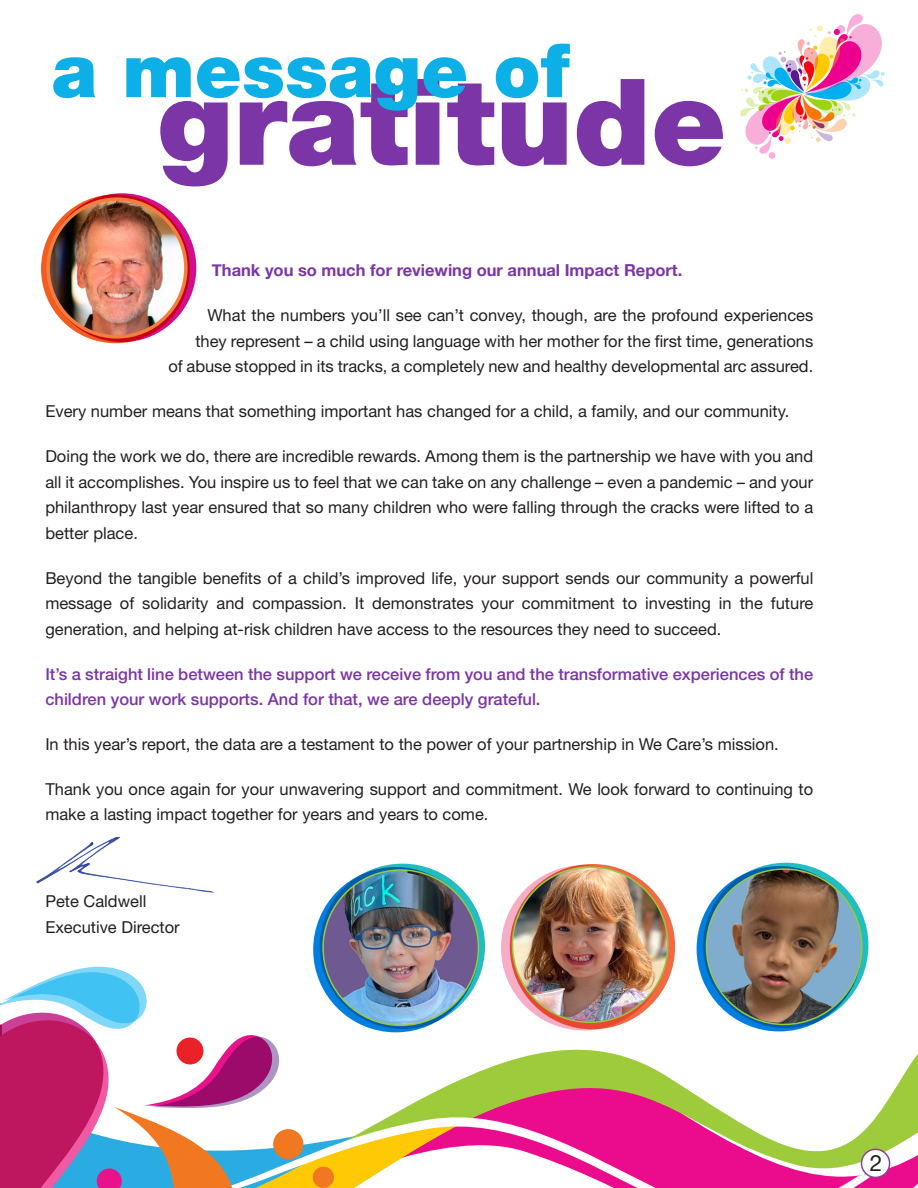
<style>
.page{position:relative;width:918px;height:1188px;background:#fff}
.page>*{position:absolute;margin:0;border:0;box-sizing:border-box;transform-origin:0 0}
.t1{font:900 120px "Helvetica Neue LT Std";color:#7c35a6}
.t2{font:900 75px "Helvetica Neue LT Std";color:#0cafe6}
.t3{font:22.5px "Helvetica Neue LT Std";color:#231f20}
.t4{font:16.5px/25.5px "Helvetica Neue LT Std";color:#231f20;text-align:justify}
.t5{font:500 16.5px/25.5px "Helvetica Neue LT Std";color:#7c35a6}
.t6{font:700 16.5px "Helvetica Neue";color:#7c35a6}
</style>
<div class="page">
<svg style="left:41px;top:194px;width:149px;height:149px"></svg>
<svg style="left:48px;top:193px;width:148px;height:149px"></svg>
<div style="left:501px;top:865px;width:165px;height:165px;background:#f6aec6;border-radius:50%"></div>
<svg style="left:510px;top:864px;width:165px;height:165px"></svg>
<svg style="left:320px;top:864px;width:165px;height:165px;fill:#21bdc1"></svg>
<svg style="left:463px;top:971px;width:455px;height:217px"></svg>
<svg style="left:463px;top:1106px;width:414px;height:82px;fill:#ea0c8c"></svg>
<svg style="left:0;top:967px;width:463px;height:221px"></svg>
<img style="left:48px;top:199px;width:138px;height:138px;border-radius:69px">
<div style="left:46px;top:197px;width:142px;height:142px;border:3px solid #f37e3e;border-radius:50%"></div>
<img style="left:37px;top:837px;width:176px;height:55px">
<div style="left:862px;top:1149px;width:28px;height:28px;background:#fff;border-radius:50%"></div>
<div style="left:861px;top:1149px;width:29px;height:29px;border:2px solid #8b4399;border-radius:50%"></div>
<img style="left:512px;top:867px;width:156px;height:155px;border-radius:78px">
<img style="left:323px;top:870px;width:155px;height:155px;border-radius:78px">
<svg style="left:740px;top:14px;width:145px;height:145px"></svg>
<div style="left:697px;top:866px;width:165px;height:165px;background:#007fe1;border-radius:50%"></div>
<svg style="left:703px;top:863px;width:165px;height:165px"></svg>
<img style="left:706px;top:869px;width:156px;height:155px;border-radius:78px">
<p class="t2" style="left:52px;top:26px;width:520px">a message of</p>
<p class="t1" style="left:158px;top:50px;width:570px">gratitude</p>
<p class="t6" style="left:212px;top:258px;width:472px">Thank you so much for reviewing our annual Impact Report.</p>
<p class="t4" style="left:168px;top:302px;width:647px;text-align:right">What the numbers you’ll see can’t convey, though, are the profound experiences<br>they represent – a child using language with her mother for the first time, generations<br>of abuse stopped in its tracks, a completely new and healthy developmental arc assured.</p>
<p class="t4" style="left:45px;top:398px;width:746px">Every number means that something important has changed for a child, a family, and our community.</p>
<p class="t4" style="left:45px;top:443px;width:770px">Doing the work we do, there are incredible rewards. Among them is the partnership we have with you and all it accomplishes. You inspire us to feel that we can take on any challenge – even a pandemic – and your philanthropy last year ensured that so many children who were falling through the cracks were lifted to a better place.</p>
<p class="t4" style="left:45px;top:565px;width:770px">Beyond the tangible benefits of a child’s improved life, your support sends our community a powerful message of solidarity and compassion. It demonstrates your commitment to investing in the future generation, and helping at-risk children have access to the resources they need to succeed.</p>
<p class="t5" style="left:45px;top:661px;width:769px">It’s a straight line between the support we receive from you and the transformative experiences of the children your work supports. And for that, we are deeply grateful.</p>
<p class="t4" style="left:45px;top:731px;width:735px">In this year’s report, the data are a testament to the power of your partnership in We Care’s mission.</p>
<p class="t4" style="left:45px;top:776px;width:769px">Thank you once again for your unwavering support and commitment. We look forward to continuing to make a lasting impact together for years and years to come.</p>
<p class="t4" style="left:45px;top:889px;width:103px">Pete Caldwell</p>
<p class="t4" style="left:45px;top:914px;width:136px">Executive Director</p>
<p class="t3" style="left:870px;top:1149px;width:14px">2</p>
</div>
